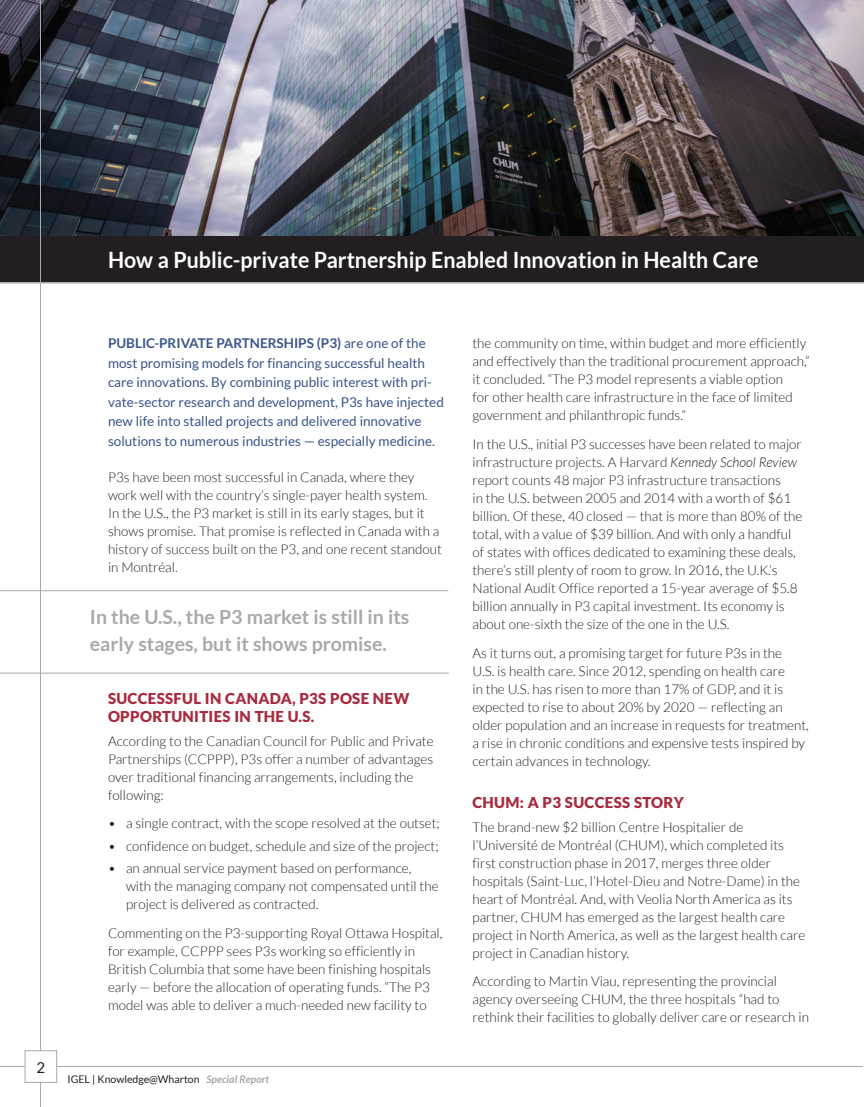
<style>
.page{position:relative;width:864px;height:1107px;background:#fff}
.page>*{position:absolute;margin:0;border:0;box-sizing:border-box;transform-origin:0 0}
.article_title{font:700 22.5px "Lato";color:#fff;scale:.95 1}
.quote{font:700 19.5px/27px "Lato";color:#a8a9ad}
.subhead{font:900 15px/18px "Lato";letter-spacing:.02em;color:#a82b3d}
.t1{font:15px "Lato";color:#231f20}
.body{font:300 13.5px/18px "Lato";color:#231f20}
.first_paragraph{font:13.5px/19.5px "Lato";color:#39558b}
.t2{font:10.5px "Lato";color:#231f20}
.s1{font-weight:700}
.s2{font-weight:700;font-style:italic;color:#a8a9ad}
.s3{font-style:italic}
</style>
<div class="page">
<img style="left:0;top:0;width:864px;height:236px">
<div style="left:0;top:236px;width:864px;height:46px;background:#231f20"></div>
<hr style="left:0;top:282px;width:864px;height:2px;background:#a8a9ad">
<hr style="left:40px;top:0;width:1px;height:1107px;background:#a8a9ad">
<hr style="left:0;top:1066px;width:863px;height:1px;background:#a8a9ad">
<div style="left:25px;top:1051px;width:32px;height:31px;background:#fff"></div>
<div style="left:25px;top:1050px;width:32px;height:33px;border:1px solid #a8a9ad"></div>
<hr style="left:0;top:590px;width:448px;height:1px;background:#a8a9ad">
<hr style="left:0;top:673px;width:449px;height:1px;background:#a8a9ad">
<p class="article_title" style="left:108px;top:247px;width:686px">How a Public-private Partnership Enabled Innovation in Health Care</p>
<p class="t1" style="left:37px;top:1059px;width:10px">2</p>
<p class="first_paragraph" style="left:108px;top:334px;width:337px"><span class="s1">PUBLIC-PRIVATE PARTNERSHIPS (P3)</span> are one of the most promising models for financing successful health care innovations. By combining public interest with pri&shy;vate-sector research and development, P3s have injected new life into stalled projects and delivered innovative solutions to numerous industries — especially medicine.</p>
<p class="body" style="left:108px;top:468px;width:336px">P3s have been most successful in Canada, where they work well with the country’s single-payer health system.<br>In the U.S., the P3 market is still in its early stages, but it shows promise. That promise is reflected in Canada with a history of success built on the P3, and one recent standout in Montréal.</p>
<p class="quote" style="left:90px;top:603px;width:321px">In the U.S., the P3 market is still in its early stages, but it shows promise.</p>
<p class="subhead" style="left:108px;top:689px;width:303px">SUCCESSFUL IN CANADA, P3S POSE NEW<br>OPPORTUNITIES IN THE U.S.</p>
<p class="body" style="left:108px;top:732px;width:327px">According to the Canadian Council for Public and Private Partnerships (CCPPP), P3s offer a number of advantages over traditional financing arrangements, including the following:</p>
<p class="body" style="left:108px;top:815px;width:333px">• a single contract, with the scope resolved at the outset;</p>
<p class="body" style="left:108px;top:837px;width:332px">• confidence on budget, schedule and size of the project;</p>
<p class="body" style="left:126px;top:860px;width:314px;text-indent:-18px">• an annual service payment based on performance, with the managing company not compensated until the project is delivered as contracted.</p>
<p class="body" style="left:108px;top:924px;width:336px">Commenting on the P3-supporting Royal Ottawa Hospital, for example, CCPPP sees P3s working so efficiently in British Columbia that some have been finishing hospitals early — before the allocation of operating funds. “The P3 model was able to deliver a much-needed new facility to</p>
<p class="t2" style="left:68px;top:1073px;width:203px">IGEL | Knowledge@Wharton <span class="s2">Special Report</span></p>
<p class="body" style="left:472px;top:335px;width:339px">the community on time, within budget and more efficiently and effectively than the traditional procurement approach,” it concluded. “The P3 model represents a viable option<br>for other health care infrastructure in the face of limited government and philanthropic funds.”</p>
<p class="body" style="left:472px;top:435px;width:331px">In the U.S., initial P3 successes have been related to major infrastructure projects. A Harvard <span class="s3">Kennedy School Review </span>report counts 48 major P3 infrastructure transactions<br>in the U.S. between 2005 and 2014 with a worth of $61 billion. Of these, 40 closed — that is more than 80% of the total, with a value of $39 billion. And with only a handful of states with offices dedicated to examining these deals, there’s still plenty of room to grow. In 2016, the U.K.’s National Audit Office reported a 15-year average of $5.8 billion annually in P3 capital investment. Its economy is about one-sixth the size of the one in the U.S.</p>
<p class="body" style="left:472px;top:644px;width:338px">As it turns out, a promising target for future P3s in the<br>U.S. is health care. Since 2012, spending on health care<br>in the U.S. has risen to more than 17% of GDP, and it is expected to rise to about 20% by 2020 — reflecting an older population and an increase in requests for treatment, a rise in chronic conditions and expensive tests inspired by certain advances in technology.</p>
<p class="subhead" style="left:472px;top:793px;width:213px">CHUM: A P3 SUCCESS STORY</p>
<p class="body" style="left:472px;top:818px;width:334px">The brand-new $2 billion Centre Hospitalier de l’Université de Montréal (CHUM), which completed its first construction phase in 2017, merges three older hospitals (Saint-Luc, l’Hotel-Dieu and Notre-Dame) in the heart of Montréal. And, with Veolia North America as its partner, CHUM has emerged as the largest health care project in North America, as well as the largest health care project in Canadian history.</p>
<p class="body" style="left:472px;top:973px;width:338px">According to Martin Viau, representing the provincial agency overseeing CHUM, the three hospitals “had to rethink their facilities to globally deliver care or research in</p>
</div>
